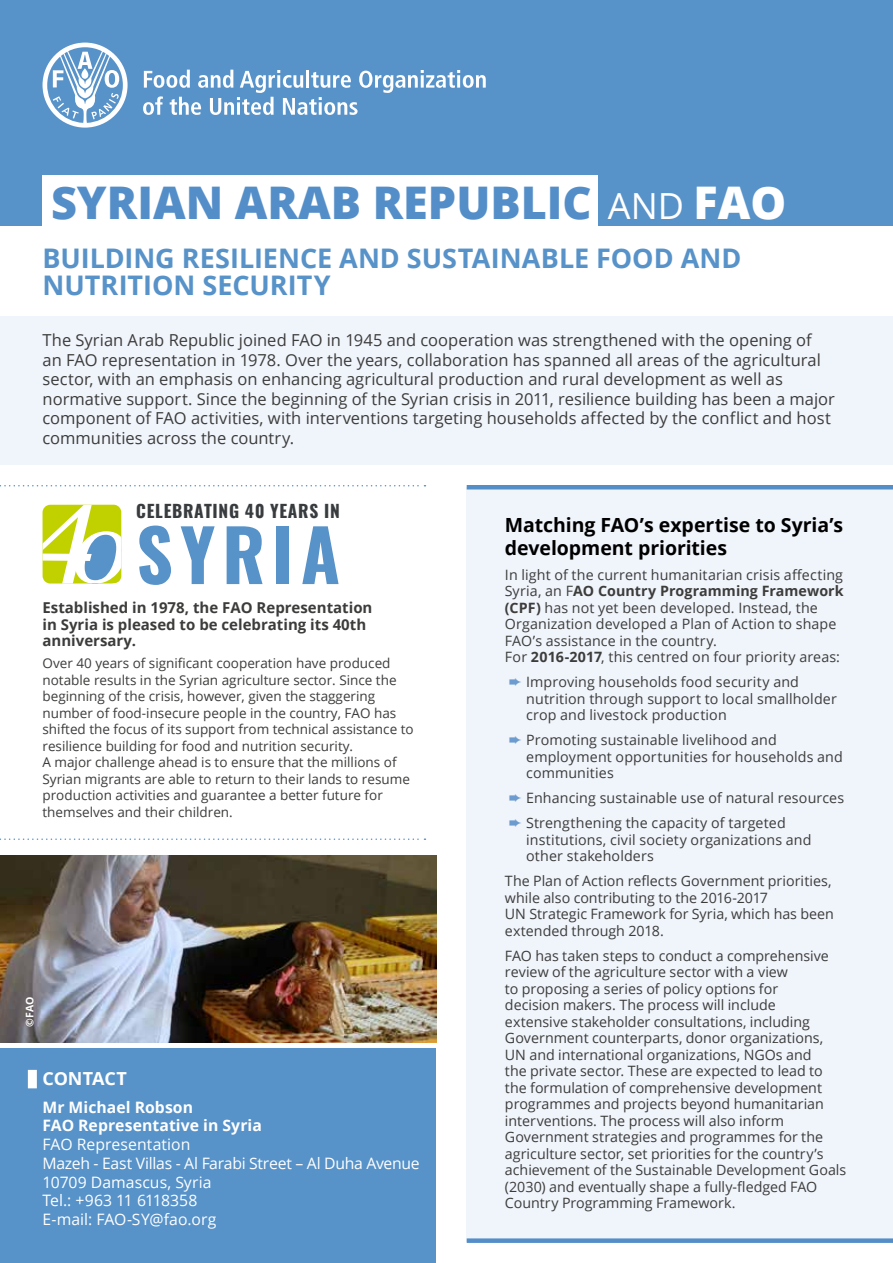
<style>
.page{position:relative;width:893px;height:1263px;background:#fff}
.page>*{position:absolute;margin:0;border:0;box-sizing:border-box;transform-origin:0 0}
.t1{font:700 71.25px "Oswald";letter-spacing:.1em;color:#5792c9}
.t2{font:800 45px "Open Sans";color:#548ec8}
.t3{font:700 27px/27px "Open Sans";letter-spacing:-.005em;color:#5792c9}
.t4{font:700 19.5px/22.5px "Open Sans";letter-spacing:-.005em;color:#000}
.t5{font:700 18px "Open Sans";letter-spacing:-.005em;color:#fff}
.t6{font:700 17.4px "Oswald";letter-spacing:.04em;color:#393c3e}
.t7{font:16.5px/19.5px "Open Sans";color:#3c3c3b}
.t8{font:15.75px/18.8px "Open Sans";color:#fff}
.t9{font:700 15.75px/18.8px "Open Sans";letter-spacing:.005em;color:#fff}
.t10{font:700 15px/16.5px "Open Sans";color:#3c3c3b}
.t11{font:14.25px/16.5px "Open Sans";letter-spacing:.005em;color:#3c3c3b}
.t12{font:13.5px/16.5px "Open Sans";color:#3c3c3b}
.t13{font:700 10.5px "Open Sans";color:#fff}
.s1{font-weight:400;font-size:36px;color:#fff}
.s2{color:#fff}
.s3{font-weight:700}
.s4{color:#6c9ccf}
</style>
<div class="page">
<div style="left:0;top:0;width:893px;height:225px;background:#5792c9"></div>
<div style="left:467px;top:487px;width:426px;height:102px;background:#f0f4fb"></div>
<div style="left:467px;top:560px;width:426px;height:135px;background:#f0f4fb"></div>
<div style="left:467px;top:659px;width:426px;height:82px;background:#f0f4fb"></div>
<div style="left:467px;top:717px;width:426px;height:82px;background:#f0f4fb"></div>
<div style="left:467px;top:775px;width:426px;height:49px;background:#f0f4fb"></div>
<div style="left:467px;top:800px;width:426px;height:82px;background:#f0f4fb"></div>
<div style="left:467px;top:867px;width:426px;height:102px;background:#f0f4fb"></div>
<div style="left:467px;top:941px;width:426px;height:300px;background:#f0f4fb"></div>
<div style="left:0;top:316px;width:893px;height:149px;background:#f0f4fb"></div>
<div style="left:43px;top:175px;width:555px;height:73px;background:#fff"></div>
<hr style="left:467px;top:485px;width:426px;height:4px;background:#548ec8">
<div style="left:467px;top:1238px;width:426px;height:5px;background:#548ec8"></div>
<div style="left:0;top:1048px;width:436px;height:215px;background:#5792c9"></div>
<div style="left:28px;top:1070px;width:9px;height:18px;background:#fff"></div>
<svg style="left:143px;top:70px;width:343px;height:45px"></svg>
<svg style="left:43px;top:43px;width:85px;height:85px"></svg>
<svg style="left:43px;top:505px;width:78px;height:78px"></svg>
<svg style="left:0;top:485px;width:425px;height:1px"></svg>
<svg style="left:0;top:838px;width:425px;height:2px"></svg>
<img style="left:0;top:855px;width:436px;height:187px">
<h2 class="t2" style="left:51px;top:169px;width:737px">SYRIAN ARAB REPUBLIC <span class="s1">AND</span> <span class="s2">FAO</span></h2>
<h3 class="t3" style="left:43px;top:244px;width:700px">BUILDING RESILIENCE AND SUSTAINABLE FOOD AND<br>NUTRITION SECURITY</h3>
<p class="t7" style="left:43px;top:330px;width:794px">The Syrian Arab Republic joined FAO in 1945 and cooperation was strengthened with the opening of an FAO representation in 1978. Over the years, collaboration has spanned all areas of the agricultural sector, with an emphasis on enhancing agricultural production and rural development as well as normative support. Since the beginning of the Syrian crisis in 2011, resilience building has been a major component of FAO activities, with interventions targeting households affected by the conflict and host communities across the country.</p>
<p class="t6" style="left:136px;top:502px;width:205px">CELEBRATING 40 YEARS IN</p>
<h1 class="t1" style="left:136px;top:518px;width:205px">SYRIA</h1>
<p class="t10" style="left:43px;top:599px;width:331px">Established in 1978, the FAO Representation in Syria is pleased to be celebrating its 40th anniversary.</p>
<p class="t12" style="left:43px;top:654px;width:373px">Over 40 years of significant cooperation have produced notable results in the Syrian agriculture sector. Since the beginning of the crisis, however, given the staggering number of food-insecure people in the country, FAO has shifted the focus of its support from technical assistance to resilience building for food and nutrition security.<br>A major challenge ahead is to ensure that the millions of Syrian migrants are able to return to their lands to resume production activities and guarantee a better future for themselves and their children.</p>
<p class="t13" style="left:22px;top:1027px;width:32px;rotate:-90deg">©FAO</p>
<p class="t5" style="left:43px;top:1066px;width:86px">CONTACT</p>
<p class="t9" style="left:43px;top:1097px;width:221px">Mr Michael Robson<br>FAO Representative in Syria</p>
<p class="t8" style="left:43px;top:1135px;width:379px">FAO Representation<br>Mazeh - East Villas - Al Farabi Street – Al Duha Avenue<br>10709 Damascus, Syria<br>Tel.: +963 11 6118358<br>E-mail: FAO-SY@fao.org</p>
<h3 class="t4" style="left:505px;top:513px;width:340px">Matching FAO’s expertise to Syria’s development priorities</h3>
<p class="t11" style="left:505px;top:566px;width:340px">In light of the current humanitarian crisis affecting Syria, an F<span class="s3">AO Country Programming Framework (CPF)</span> has not yet been developed. Instead, the Organization developed a Plan of Action to shape FAO’s assistance in the country.<br>For <span class="s3">2016-2017</span>, this centred on four priority areas:</p>
<p class="t11" style="left:526px;top:673px;width:312px;text-indent:-17px"><span class="s4">➨</span> Improving households food security and nutrition through support to local smallholder crop and livestock production</p>
<p class="t11" style="left:526px;top:731px;width:318px;text-indent:-17px"><span class="s4">➨</span> Promoting sustainable livelihood and employment opportunities for households and communities</p>
<p class="t11" style="left:509px;top:785px;width:336px;line-height:25px"><span class="s4">➨</span> Enhancing sustainable use of natural resources <span class="s4">➨</span> Strengthening the capacity of targeted</p>
<p class="t11" style="left:526px;top:831px;width:287px">institutions, civil society organizations and other stakeholders</p>
<p class="t11" style="left:505px;top:872px;width:330px">The Plan of Action reflects Government priorities, while also contributing to the 2016-2017<br>UN Strategic Framework for Syria, which has been extended through 2018.</p>
<p class="t11" style="left:505px;top:947px;width:343px">FAO has taken steps to conduct a comprehensive review of the agriculture sector with a view<br>to proposing a series of policy options for<br>decision makers. The process will include<br>extensive stakeholder consultations, including Government counterparts, donor organizations, UN and international organizations, NGOs and<br>the private sector. These are expected to lead to the formulation of comprehensive development programmes and projects beyond humanitarian interventions. The process will also inform Government strategies and programmes for the agriculture sector, set priorities for the country’s achievement of the Sustainable Development Goals (2030) and eventually shape a fully-fledged FAO Country Programming Framework.</p>
</div>
